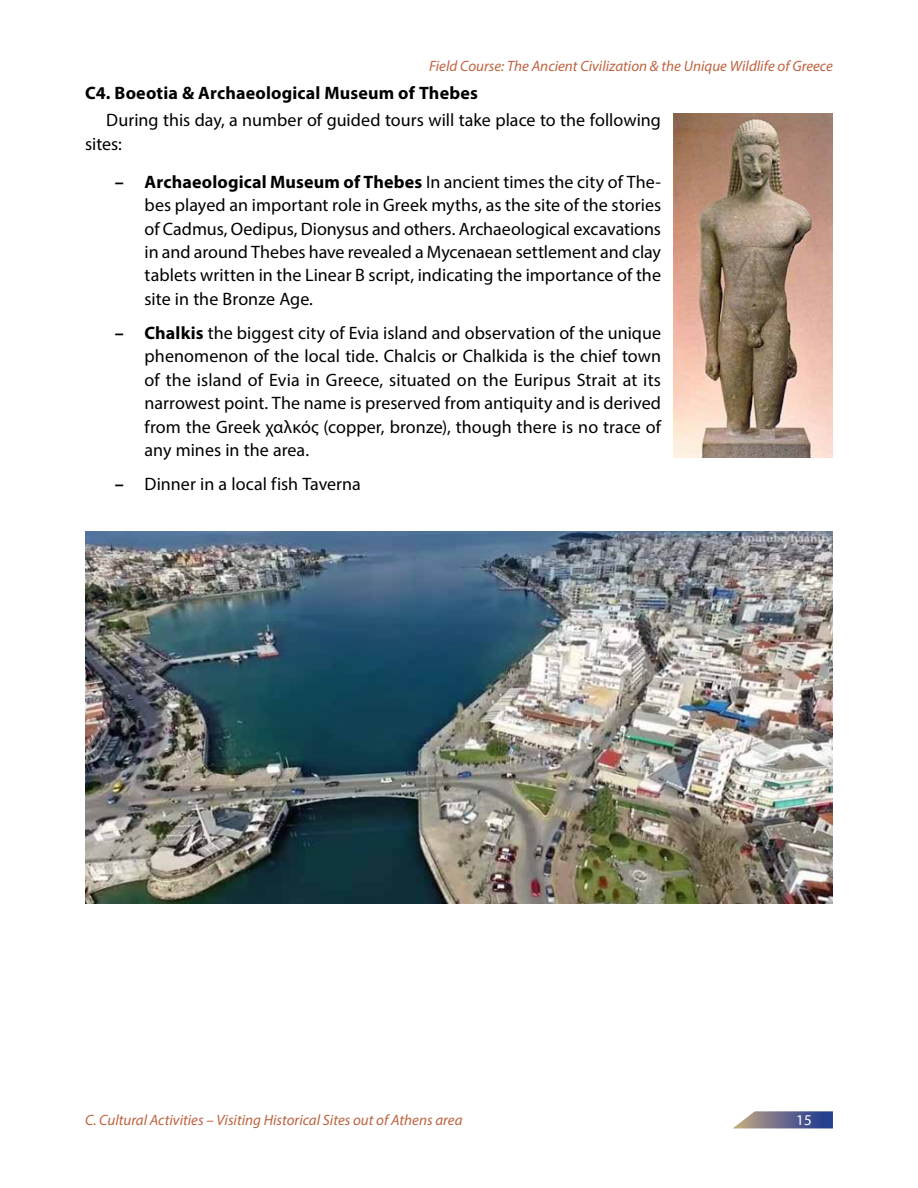
<style>
.page{position:relative;width:918px;height:1188px;background:#fff}
.page>*{position:absolute;margin:0;border:0;box-sizing:border-box;transform-origin:0 0}
.t1{font:18px/23.4px "Myriad Pro";color:#000;text-align:justify}
.t2{font:700 18px "Myriad Pro";letter-spacing:.01em;color:#000}
.t3{font:italic 15px "Myriad Pro";color:#be6340}
.t4{font:15px "Myriad Pro";color:#fff}
.s1{font-weight:700}
</style>
<div class="page">
<svg style="left:733px;top:1111px;width:100px;height:17px;background:#787a99"></svg>
<img style="left:674px;top:114px;width:159px;height:344px">
<img style="left:85px;top:531px;width:748px;height:372px">
<p class="t3" style="left:429px;top:56px;width:405px">Field Course: The Ancient Civilization &amp; the Unique Wildlife of Greece</p>
<p class="t2" style="left:85px;top:81px;width:394px">C4. Boeotia &amp; Archaeological Museum of Thebes</p>
<p class="t1" style="left:85px;top:108px;width:578px;text-indent:21px">During this day, a number of guided tours will take place to the following sites:</p>
<p class="t1" style="left:145px;top:170px;width:518px;text-indent:-30px"><span class="s1">– Archaeological Museum of Thebes</span> In ancient times the city of The&shy;bes played an important role in Greek myths, as the site of the stories of Cadmus, Oedipus, Dionysus and others. Archaeological excavations in and around Thebes have revealed a Mycenaean settlement and clay tablets written in the Linear B script, indicating the importance of the site in the Bronze Age.</p>
<p class="t1" style="left:145px;top:321px;width:518px;text-indent:-30px"><span class="s1">– Chalkis</span> the biggest city of Evia island and observation of the unique phenomenon of the local tide. Chalcis or Chalkida is the chief town of the island of Evia in Greece, situated on the Euripus Strait at its narrowest point. The name is preserved from antiquity and is derived from the Greek χαλκός (copper, bronze), though there is no trace of any mines in the area.</p>
<p class="t1" style="left:115px;top:472px;width:248px"><span class="s1">–</span> Dinner in a local fish Taverna</p>
<p class="t3" style="left:85px;top:1111px;width:379px">C. Cultural Activities – Visiting Historical Sites out of Athens area</p>
<p class="t4" style="left:796px;top:1111px;width:17px">15</p>
</div>
